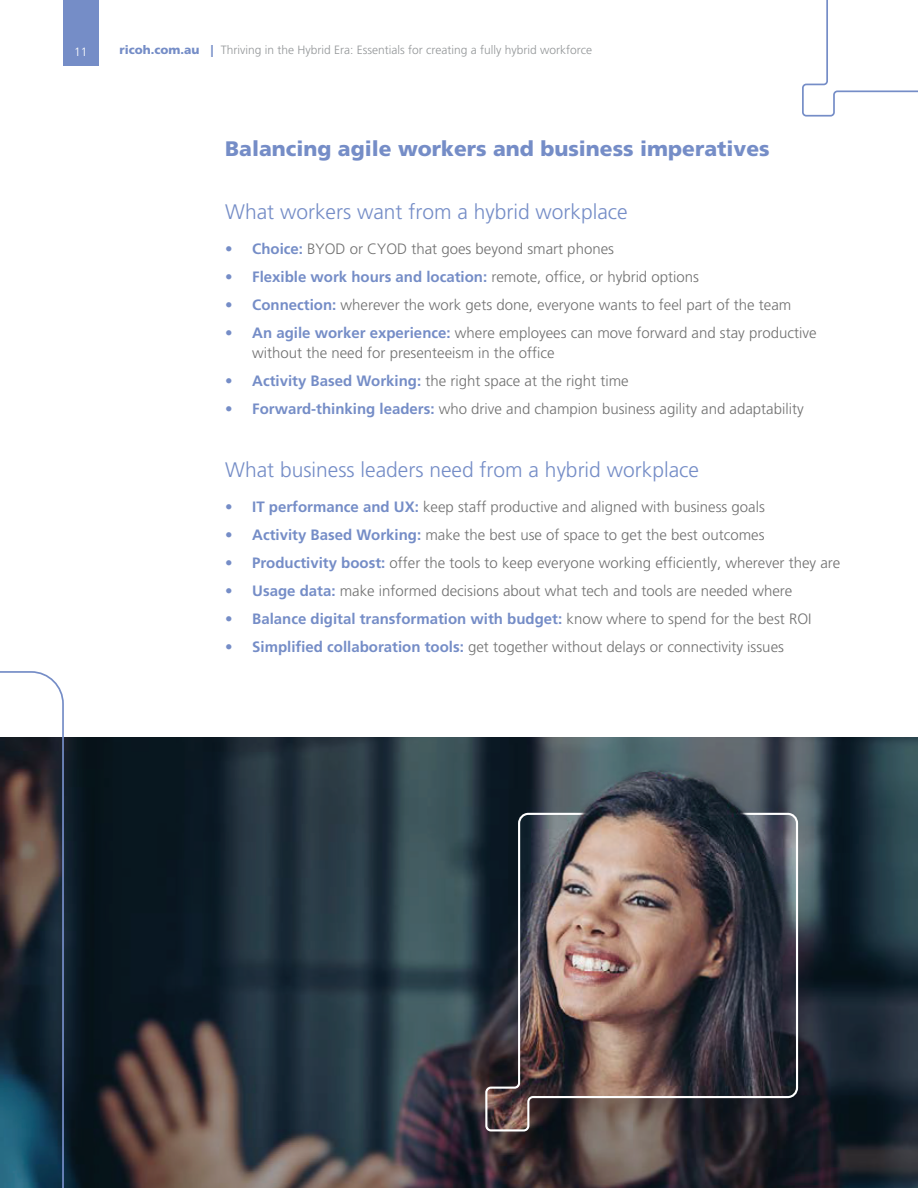
<style>
.page{position:relative;width:918px;height:1188px;background:#fff}
.page>*{position:absolute;margin:0;border:0;box-sizing:border-box;transform-origin:0 0}
.t1{font:300 21px "Frutiger LT Pro";color:#758dc7}
.t2{font:900 21px "Frutiger LT Std";color:#758dc7}
.t3{font:300 15px/19.5px "Frutiger LT Pro";color:#717171}
.t4{font:700 15px "Frutiger LT Std";color:#758dc7}
.t5{font:300 12px "Frutiger LT Pro";color:#939698}
.t6{font:300 12px "Frutiger LT Pro";color:#fff}
.s1{font-family:"Frutiger LT Std";font-weight:900;color:#758dc7}
.s2{color:#758dc7}
.s3{font-family:"Frutiger LT Std";font-weight:700;color:#758dc7}
.s4{font-family:"Frutiger LT Pro";font-weight:300}
.s5{font-family:"Frutiger LT Pro";font-weight:300;color:#717171}
</style>
<div class="page">
<div style="left:63px;top:0;width:36px;height:66px;background:#758dc7"></div>
<svg style="left:802px;top:0;width:116px;height:117px"></svg>
<svg style="left:65px;top:737px;width:853px;height:451px;background:#28333b"></svg>
<svg style="left:484px;top:812px;width:315px;height:321px;background:#424045"></svg>
<img style="left:521px;top:748px;width:275px;height:348px">
<svg style="left:0;top:671px;width:65px;height:517px;background:#46515a"></svg>
<p class="t6" style="left:74px;top:45px;width:15px">11</p>
<p class="t5" style="left:119px;top:43px;width:474px"><span class="s1">ricoh.com.au |</span> Thriving in the Hybrid Era: Essentials for creating a fully hybrid workforce</p>
<h1 class="t2" style="left:225px;top:136px;width:546px">Balancing agile workers and business imperatives</h1>
<h1 class="t1" style="left:225px;top:200px;width:404px">What workers want from a hybrid workplace</h1>
<p class="t3" style="left:225px;top:240px;width:390px"><span class="s2">•</span> <span class="s3">Choice:</span> BYOD or CYOD that goes beyond smart phones</p>
<p class="t4" style="left:225px;top:268px;width:475px"><span class="s4">•</span> Flexible work hours and location: <span class="s5">remote, office, or hybrid options</span></p>
<p class="t3" style="left:225px;top:296px;width:568px"><span class="s2">•</span> <span class="s3">Connection:</span> wherever the work gets done, everyone wants to feel part of the team</p>
<p class="t3" style="left:252px;top:324px;width:566px;text-indent:-27px"><span class="s2">•</span> <span class="s3">An agile worker experience:</span> where employees can move forward and stay productive without the need for presenteeism in the office</p>
<p class="t3" style="left:225px;top:371px;width:405px"><span class="s2">•</span> <span class="s3">Activity Based Working:</span> the right space at the right time</p>
<p class="t3" style="left:225px;top:399px;width:580px"><span class="s2">•</span> <span class="s3">Forward-thinking leaders:</span> who drive and champion business agility and adaptability</p>
<h1 class="t1" style="left:225px;top:457px;width:475px">What business leaders need from a hybrid workplace</h1>
<p class="t3" style="left:225px;top:497px;width:541px"><span class="s2">•</span> <span class="s3">IT performance and UX:</span> keep staff productive and aligned with business goals</p>
<p class="t3" style="left:225px;top:525px;width:541px"><span class="s2">•</span> <span class="s3">Activity Based Working:</span> make the best use of space to get the best outcomes</p>
<p class="t3" style="left:225px;top:553px;width:617px"><span class="s2">•</span> <span class="s3">Productivity boost:</span> offer the tools to keep everyone working efficiently, wherever they are</p>
<p class="t3" style="left:225px;top:581px;width:569px"><span class="s2">•</span> <span class="s3">Usage data:</span> make informed decisions about what tech and tools are needed where</p>
<p class="t4" style="left:225px;top:610px;width:588px"><span class="s4">•</span> Balance digital transformation with budget: <span class="s5">know where to spend for the best ROI</span></p>
<p class="t3" style="left:225px;top:637px;width:560px"><span class="s2">•</span> <span class="s3">Simplified collaboration tools:</span> get together without delays or connectivity issues</p>
</div>
